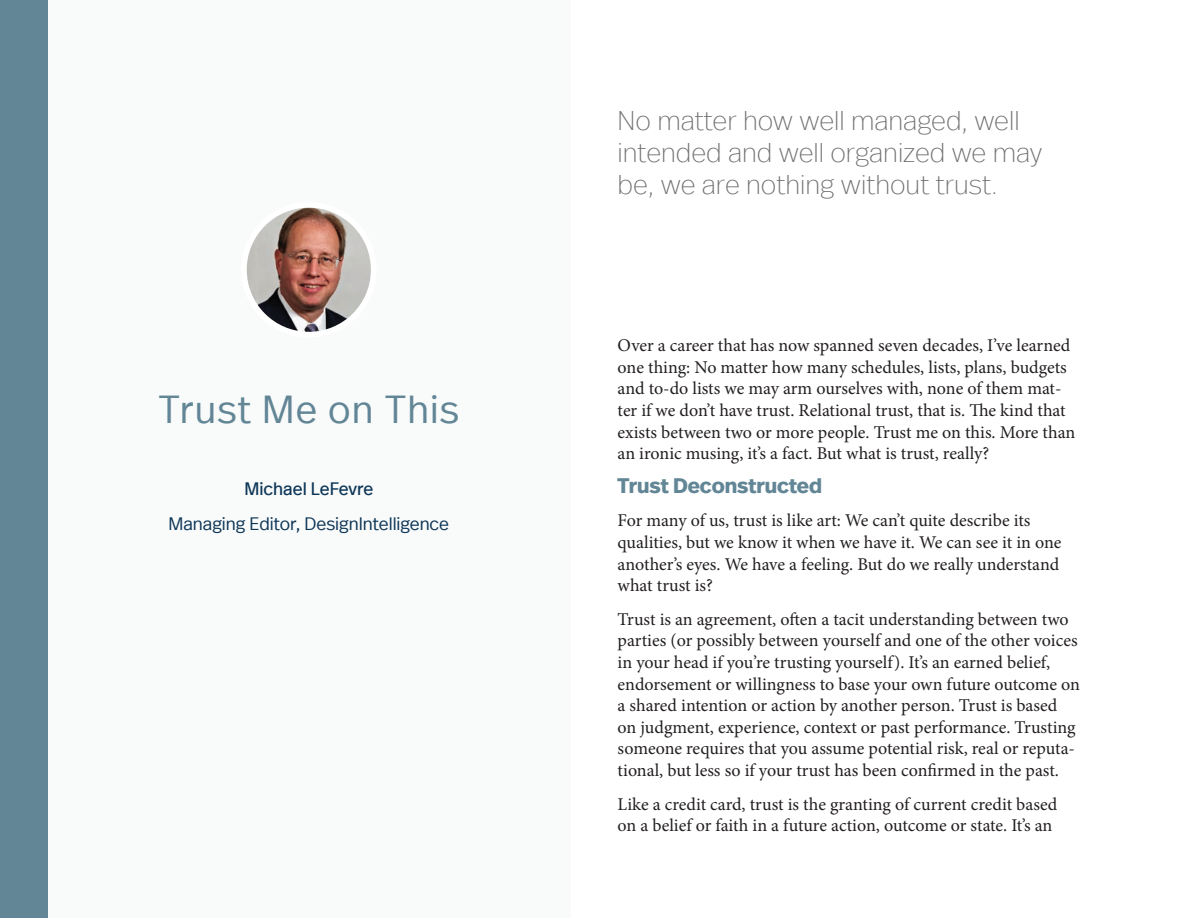
<style>
.page{position:relative;width:1188px;height:918px;background:#fff}
.page>*{position:absolute;margin:0;border:0;box-sizing:border-box;transform-origin:0 0}
.t1{font:300 39px "Real Head Offc";letter-spacing:.03em;color:#628696}
.t2{font:300 expanded 27px/32.4px "Real Head Offc";color:#707070}
.t3{font:700 21px "Real Head Offc";color:#628696}
.t4{font:18px/21.6px "Minion Pro";letter-spacing:-.005em;color:#231f20}
.t5{font:300 18px "Real Head Offc";color:#0e3758}
.t6{font:18px "Real Head Offc";color:#0e3758}
</style>
<div class="page">
<div style="left:47px;top:0;width:523px;height:918px;background:#f9fafa"></div>
<div style="left:0;top:0;width:47px;height:918px;background:#628696"></div>
<img style="left:244px;top:205px;width:130px;height:130px;border-radius:65px">
<div style="left:241px;top:202px;width:135px;height:135px;border:6px solid #fff;border-radius:50%"></div>
<h1 class="t1" style="left:158px;top:385px;width:302px">Trust Me on This</h1>
<p class="t6" style="left:244px;top:477px;width:130px">Michael LeFevre</p>
<p class="t5" style="left:168px;top:512px;width:282px">Managing Editor, DesignIntelligence</p>
<h2 class="t2" style="left:618px;top:104px;width:426px">No matter how well managed, well intended and well organized we may be, we are nothing without trust.</h2>
<p class="t4" style="left:618px;top:335px;width:459px">Over a career that has now spanned seven decades, I’ve learned one thing: No matter how many schedules, lists, plans, budgets and to-do lists we may arm ourselves with, none of them mat&shy;ter if we don’t have trust. Relational trust, that is. The kind that exists between two or more people. Trust me on this. More than an ironic musing, it’s a fact. But what is trust, really?</p>
<p class="t3" style="left:618px;top:471px;width:206px">Trust Deconstructed</p>
<p class="t4" style="left:618px;top:510px;width:445px">For many of us, trust is like art: We can’t quite describe its qualities, but we know it when we have it. We can see it in one another’s eyes. We have a feeling. But do we really understand what trust is?</p>
<p class="t4" style="left:618px;top:608px;width:464px">Trust is an agreement, often a tacit understanding between two parties (or possibly between yourself and one of the other voices in your head if you’re trusting yourself). It’s an earned belief, endorsement or willingness to base your own future outcome on a shared intention or action by another person. Trust is based on judgment, experience, context or past performance. Trusting someone requires that you assume potential risk, real or reputa&shy;tional, but less so if your trust has been confirmed in the past.</p>
<p class="t4" style="left:618px;top:793px;width:441px">Like a credit card, trust is the granting of current credit based on a belief or faith in a future action, outcome or state. It’s an</p>
</div>
